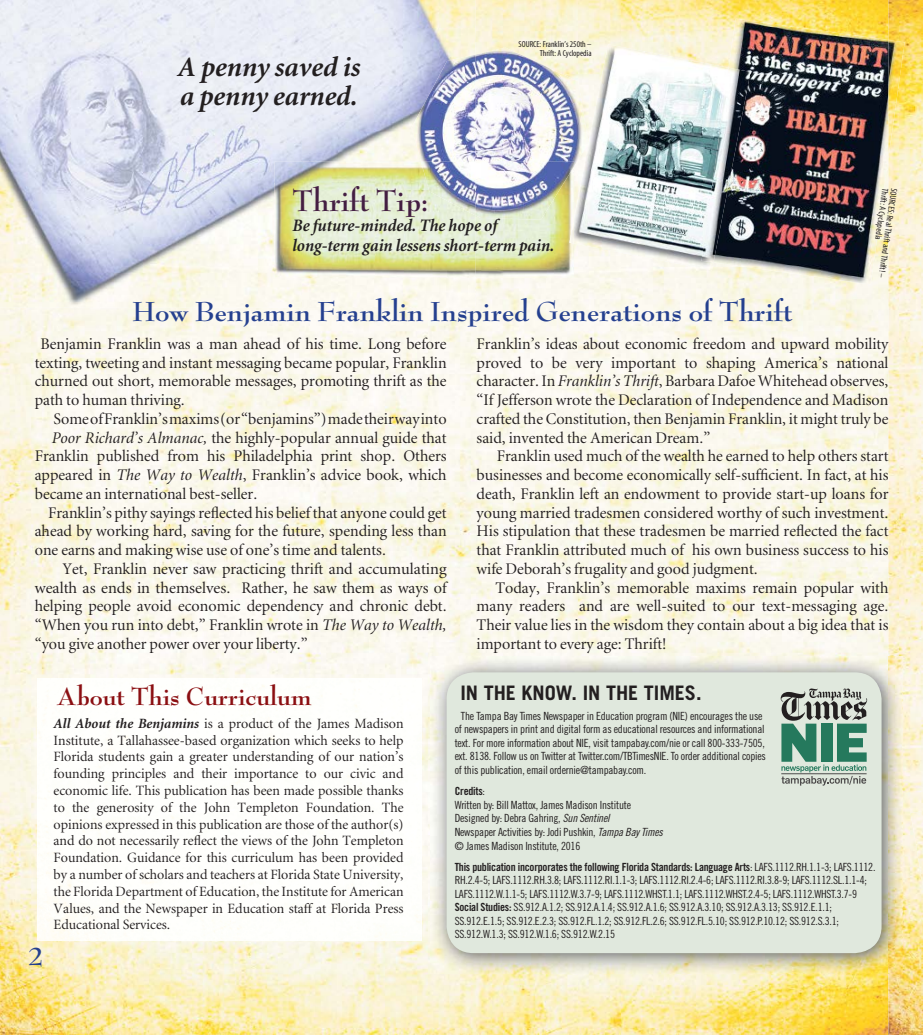
<style>
.page{position:relative;width:923px;height:1035px;background:#fff}
.page>*{position:absolute;margin:0;border:0;box-sizing:border-box;transform-origin:0 0}
.t1{font:700 32.5px "Bernhard Modern";color:#441e42}
.t2{font:700 30px "Bernhard Modern";color:#25408f}
.t3{font:italic 700 28.12px/29.2px "Sun Minion";color:#231f20}
.t4{font:700 27.5px "Bernhard Modern";color:#25408f}
.t5{font:700 27.12px "Bernhard Modern";color:#8b0f12}
.t6{font:700 20px "Trade Gothic";color:#231f20}
.t7{font:italic 700 17.5px/20px "Sun Minion";color:#231f20}
.t8{font:16.25px/18.8px "Sun Minion";color:#231f20;text-align:justify}
.t9{font:14.25px/16.8px "Sun Minion";color:#231f20;text-align:justify}
.t10{font:11.25px/13.5px "Trade Gothic Cond Eighteen";letter-spacing:-.02em;color:#231f20}
.t11{font:11.25px "Trade Gothic Bold Cond Twenty";letter-spacing:-.02em;color:#231f20}
.t12{font:condensed 8.75px/8.8px "Sun Myriad";color:#231f20;text-align:right}
.s1{font-style:italic}
.s2{font-weight:700;font-style:italic}
.s3{font-family:"Trade Gothic Cond Eighteen"}
.s4{font-family:"Trade Gothic Cond Eighteen Obl"}
.s5{font-family:"Trade Gothic Bold Cond Twenty"}
</style>
<div class="page">
<img style="left:0;top:0;width:922px;height:1035px">
<img style="left:910px;top:811px;width:12px;height:75px">
<img style="left:475px;top:220px;width:99px;height:58px">
<img style="left:0;top:0;width:302px;height:308px">
<img style="left:302px;top:0;width:173px;height:132px">
<img style="left:302px;top:132px;width:109px;height:30px">
<img style="left:302px;top:278px;width:173px;height:30px">
<img style="left:274px;top:162px;width:201px;height:116px">
<img style="left:574px;top:44px;width:139px;height:226px">
<img style="left:569px;top:220px;width:5px;height:24px">
<img style="left:713px;top:19px;width:175px;height:266px">
<img style="left:888px;top:40px;width:16px;height:118px">
<img style="left:701px;top:68px;width:49px;height:194px">
<img style="left:475px;top:48px;width:113px;height:118px">
<img style="left:475px;top:162px;width:99px;height:58px">
<img style="left:411px;top:55px;width:64px;height:107px">
<img style="left:421px;top:162px;width:54px;height:53px">
<img style="left:431px;top:657px;width:471px;height:317px">
<div style="left:446px;top:672px;width:435px;height:281px;background:#e0e8dd;border-radius:27px"></div>
<img style="left:37px;top:679px;width:384px;height:262px">
<svg style="left:780px;top:688px;width:87px;height:98px"></svg>
<h3 class="t3" style="left:177px;top:52px;width:184px">A penny saved is a penny earned.</h3>
<p class="t12" style="left:518px;top:40px;width:74px">SOURCE: Franklin’s 250th –<br>Thrift: A Cyclopedia</p>
<h1 class="t1" style="left:292px;top:183px;width:137px">Thrift Tip:</h1>
<p class="t7" style="left:292px;top:215px;width:263px">Be future-minded. The hope of long-term gain lessens short-term pain.</p>
<h2 class="t2" style="left:132px;top:295px;width:661px">How Benjamin Franklin Inspired Generations of Thrift</h2>
<p class="t12" style="left:898px;top:189px;width:91px;rotate:98deg">SOURCES: Real Thrift and Thrift! –</p>
<p class="t12" style="left:889px;top:189px;width:53px;rotate:98deg">Thrift: A Cyclopedia</p>
<p class="t8" style="left:35px;top:335px;width:413px;text-indent:6px">Benjamin Franklin was a man ahead of his time. Long before texting, tweeting and instant messaging became popular, Franklin churned out short, memorable messages, promoting thrift as the path to human thriving.</p>
<p class="t8" style="left:54px;top:410px;width:394px">Some of Franklin’s maxims (or “benjamins”) made their way into</p>
<p class="t8" style="left:52px;top:428px;width:396px"><span class="s1">Poor Richard’s Almanac,</span> the highly-popular annual guide that</p>
<p class="t8" style="left:35px;top:447px;width:413px">Franklin published from his Philadelphia print shop. Others</p>
<p class="t8" style="left:35px;top:466px;width:413px">appeared in <span class="s1">The Way to Wealth</span>, Franklin’s advice book, which</p>
<p class="t8" style="left:35px;top:485px;width:224px">became an international best-seller.</p>
<p class="t8" style="left:48px;top:503px;width:400px">Franklin’s pithy sayings reflected his belief that anyone could get</p>
<p class="t8" style="left:35px;top:522px;width:413px">ahead by working hard, saving for the future, spending less than</p>
<p class="t8" style="left:35px;top:541px;width:353px">one earns and making wise use of one’s time and talents.</p>
<p class="t8" style="left:62px;top:560px;width:386px">Yet, Franklin never saw practicing thrift and accumulating</p>
<p class="t8" style="left:35px;top:578px;width:413px">wealth as ends in themselves. Rather, he saw them as ways of</p>
<p class="t8" style="left:35px;top:597px;width:413px">helping people avoid economic dependency and chronic debt.</p>
<p class="t8" style="left:35px;top:616px;width:413px">“When you run into debt,” Franklin wrote in <span class="s1">The Way to Wealth,</span></p>
<p class="t8" style="left:35px;top:635px;width:274px">“you give another power over your liberty.”</p>
<p class="t8" style="left:476px;top:335px;width:414px">Franklin’s ideas about economic freedom and upward mobility proved to be very important to shaping America’s national character. In <span class="s1">Franklin’s Thrift</span>, Barbara Dafoe Whitehead observes, “If Jefferson wrote the Declaration of Independence and Madison crafted the Constitution, then Benjamin Franklin, it might truly be said, invented the American Dream.”</p>
<p class="t8" style="left:476px;top:447px;width:413px;text-indent:20px">Franklin used much of the wealth he earned to help others start businesses and become economically self-sufficient. In fact, at his death, Franklin left an endowment to provide start-up loans for young married tradesmen considered worthy of such investment.<br>His stipulation that these tradesmen be married reflected the fact that Franklin attributed much of his own business success to his wife Deborah’s frugality and good judgment.</p>
<p class="t8" style="left:476px;top:579px;width:413px;text-indent:19px">Today, Franklin’s memorable maxims remain popular with many readers and are well-suited to our text-messaging age.<br>Their value lies in the wisdom they contain about a big idea that is important to every age: Thrift!</p>
<h3 class="t4" style="left:28px;top:942px;width:17px">2</h3>
<h3 class="t5" style="left:56px;top:682px;width:257px">About This Curriculum</h3>
<p class="t9" style="left:54px;top:715px;width:351px"><span class="s2">All About the Benjamins</span> is a product of the James Madison Institute, a Tallahassee-based organization which seeks to help Florida students gain a greater understanding of our nation’s founding principles and their importance to our civic and economic life. This publication has been made possible thanks to the generosity of the John Templeton Foundation. The opinions expressed in this publication are those of the author(s) and do not necessarily reflect the views of the John Templeton Foundation. Guidance for this curriculum has been provided by a number of scholars and teachers at Florida State University, the Florida Department of Education, the Institute for American Values, and the Newspaper in Education staff at Florida Press Educational Services.</p>
<p class="t6" style="left:460px;top:681px;width:243px">IN THE KNOW. IN THE TIMES.</p>
<p class="t10" style="left:454px;top:709px;width:313px;text-indent:6px">The Tampa Bay Times Newspaper in Education program (NIE) encourages the use of newspapers in print and digital form as educational resources and informational text. For more information about NIE, visit tampabay.com/nie or call 800-333-7505, ext. 8138. Follow us on Twitter at Twitter.com/TBTimesNIE. To order additional copies of this publication, email ordernie@tampabay.com.</p>
<p class="t11" style="left:454px;top:784px;width:32px">Credits<span class="s3">:</span></p>
<p class="t10" style="left:454px;top:798px;width:210px">Written by: Bill Mattox, James Madison Institute Designed by: Debra Gahring, <span class="s4">Sun Sentinel<br></span>Newspaper Activities by: Jodi Pushkin, <span class="s4">Tampa Bay Times </span>© James Madison Institute, 2016</p>
<p class="t11" style="left:454px;top:860px;width:422px">This publication incorporates the following Florida Standards: Language Arts<span class="s3">: LAFS.1112.RH.1.1-3; LAFS.1112.</span></p>
<p class="t10" style="left:454px;top:873px;width:414px">RH.2.4-5; LAFS.1112.RH.3.8; LAFS.1112.RI.1.1-3; LAFS.1112.RI.2.4-6; LAFS.1112.RI.3.8-9; LAFS.1112.SL.1.1-4; LAFS.1112.W.1.1-5; LAFS.1112.W.3.7-9; LAFS.1112.WHST.1.1; LAFS.1112.WHST.2.4-5; LAFS.1112.WHST.3.7-9<br><span class="s5">Social Studies:</span> SS.912.A.1.2; SS.912.A.1.4; SS.912.A.1.6; SS.912.A.3.10; SS.912.A.3.13; SS.912.E.1.1; SS.912.E.1.5; SS.912.E.2.3; SS.912.FL.1.2; SS.912.FL.2.6; SS.912.FL.5.10; SS.912.P.10.12; SS.912.S.3.1; SS.912.W.1.3; SS.912.W.1.6; SS.912.W.2.15</p>
</div>
